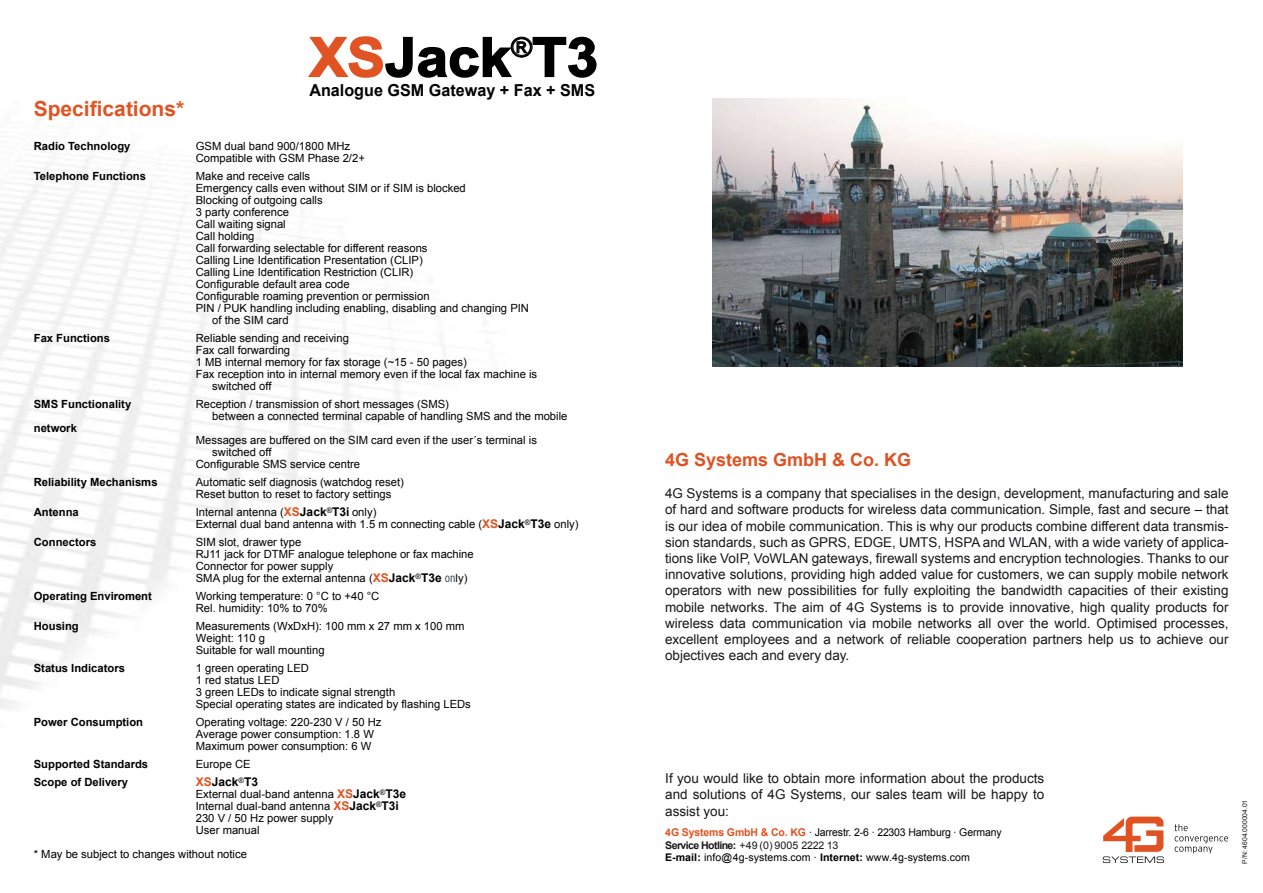
<style>
.page{position:relative;width:1263px;height:893px;background:#fff}
.page>*{position:absolute;margin:0;border:0;box-sizing:border-box;transform-origin:0 0}
.t1{font:700 54px "Arial";color:#000;scale:1.05 1}
.t2{font:700 20.85px "Arial";color:#e15322}
.t3{font:700 18px "Arial";color:#e05222}
.t4{font:700 16.5px "Arial";color:#000}
.t5{font:13.5px/16.2px "Arial";color:#1a171b;text-align:justify}
.t6{font:700 12px "Arial";color:#000}
.t7{font:11.25px/12px "Arial";color:#000}
.t8{font:700 11.25px "Arial";color:#000}
.t9{font:10.65px "Arial";letter-spacing:-.01em;color:#000}
.t10{font:10.5px/12.6px "Arial";letter-spacing:.01em;color:#000}
.t11{font:6.75px "Arial";color:#1a171b}
.s1{color:#e15322}
.s2{font-weight:700;font-size:12px;color:#e05222}
.s3{font-weight:700;font-size:12px}
.s4{font-family:"Interstate";font-weight:300;font-stretch:condensed;font-size:12px;color:#2f393f}
.s5{color:#e05222}
.s6{font-weight:700;color:#e05222}
.s7{font-weight:700;color:#1a171b}
.s8{color:#1a171b}
.s9{font-weight:700}
</style>
<div class="page">
<img style="left:712px;top:98px;width:471px;height:268px">
<svg style="left:1174px;top:824px;width:54px;height:29px"></svg>
<svg style="left:1103px;top:816px;width:61px;height:47px"></svg>
<svg style="left:308px;top:36px;width:289px;height:42px"></svg>
<h1 class="t1" style="left:309px;top:22px;width:277px"><span class="s1">XS</span>Jack<sup>®</sup>T3</h1>
<h3 class="t4" style="left:309px;top:79px;width:287px">Analogue GSM Gateway + Fax + SMS</h3>
<h2 class="t2" style="left:34px;top:95px;width:152px">Specifications*</h2>
<p class="t8" style="left:34px;top:138px;width:98px">Radio Technology</p>
<p class="t7" style="left:196px;top:140px;width:171px">GSM dual band 900/1800 MHz<br>Compatible with GSM Phase 2/2+</p>
<p class="t8" style="left:34px;top:168px;width:114px">Telephone Functions</p>
<p class="t7" style="left:196px;top:170px;width:116px">Make and receive calls</p>
<p class="t7" style="left:196px;top:182px;width:272px">Emergency calls even without SIM or if SIM is blocked</p>
<p class="t7" style="left:196px;top:194px;width:128px">Blocking of outgoing calls</p>
<p class="t7" style="left:196px;top:206px;width:95px">3 party conference</p>
<p class="t7" style="left:196px;top:218px;width:92px">Call waiting signal</p>
<p class="t7" style="left:196px;top:230px;width:60px">Call holding</p>
<p class="t7" style="left:196px;top:242px;width:233px">Call forwarding selectable for different reasons</p>
<p class="t7" style="left:196px;top:254px;width:228px">Calling Line Identification Presentation (CLIP)</p>
<p class="t7" style="left:196px;top:266px;width:219px">Calling Line Identification Restriction (CLIR)</p>
<p class="t7" style="left:196px;top:278px;width:155px">Configurable default area code</p>
<p class="t7" style="left:196px;top:290px;width:235px">Configurable roaming prevention or permission</p>
<p class="t7" style="left:196px;top:302px;width:335px">PIN / PUK handling including enabling, disabling and changing PIN</p>
<p class="t7" style="left:212px;top:314px;width:78px">of the SIM card</p>
<p class="t8" style="left:34px;top:330px;width:78px">Fax Functions</p>
<p class="t7" style="left:196px;top:332px;width:155px">Reliable sending and receiving</p>
<p class="t7" style="left:196px;top:344px;width:96px">Fax call forwarding</p>
<p class="t7" style="left:196px;top:356px;width:273px">1 MB internal memory for fax storage (~15 - 50 pages)</p>
<p class="t7" style="left:196px;top:368px;width:343px">Fax reception into in internal memory even if the local fax machine is</p>
<p class="t7" style="left:212px;top:380px;width:61px">switched off</p>
<p class="t8" style="left:34px;top:396px;width:99px">SMS Functionality</p>
<p class="t7" style="left:212px;top:398px;width:357px;text-indent:-17px">Reception / transmission of short messages (SMS)<br>between a connected terminal capable of handling SMS and the mobile</p>
<p class="t8" style="left:34px;top:420px;width:45px">network</p>
<p class="t7" style="left:196px;top:434px;width:343px">Messages are buffered on the SIM card even if the user´s terminal is</p>
<p class="t7" style="left:212px;top:446px;width:61px">switched off</p>
<p class="t7" style="left:196px;top:458px;width:166px">Configurable SMS service centre</p>
<p class="t8" style="left:34px;top:474px;width:125px">Reliability Mechanisms</p>
<p class="t7" style="left:196px;top:476px;width:210px">Automatic self diagnosis (watchdog reset)<br>Reset button to reset to factory settings</p>
<p class="t8" style="left:34px;top:504px;width:47px">Antenna</p>
<p class="t7" style="left:196px;top:506px;width:384px">Internal antenna (<span class="s2">XS</span><span class="s3">Jack</span><sup>®</sup><span class="s3">T3i</span> only)<br>External dual band antenna with 1.5 m connecting cable (<span class="s2">XS</span><span class="s3">Jack</span><sup>®</sup><span class="s3">T3e</span> only)</p>
<p class="t8" style="left:34px;top:534px;width:64px">Connectors</p>
<p class="t7" style="left:196px;top:536px;width:280px">SIM slot, drawer type<br>RJ11 jack for DTMF analogue telephone or fax machine Connector for power supply<br>SMA plug for the external antenna (<span class="s2">XS</span><span class="s3">Jack</span><sup>®</sup><span class="s3">T3e</span> <span class="s4">on</span>ly)</p>
<p class="t8" style="left:34px;top:588px;width:120px">Operating Enviroment</p>
<p class="t7" style="left:196px;top:590px;width:185px">Working temperature: 0 °C to +40 °C<br>Rel. humidity: 10% to 70%</p>
<p class="t8" style="left:34px;top:618px;width:47px">Housing</p>
<p class="t7" style="left:196px;top:620px;width:270px">Measurements (WxDxH): 100 mm x 27 mm x 100 mm<br>Weight: 110 g<br>Suitable for wall mounting</p>
<p class="t8" style="left:34px;top:660px;width:93px">Status Indicators</p>
<p class="t7" style="left:196px;top:662px;width:277px">1 green operating LED<br>1 red status LED<br>3 green LEDs to indicate signal strength<br>Special operating states are indicated by flashing LEDs</p>
<p class="t8" style="left:34px;top:714px;width:111px">Power Consumption</p>
<p class="t7" style="left:196px;top:716px;width:187px">Operating voltage: 220-230 V / 50 Hz<br>Average power consumption: 1.8 W<br>Maximum power consumption: 6 W</p>
<p class="t8" style="left:34px;top:756px;width:116px">Supported Standards</p>
<p class="t7" style="left:196px;top:758px;width:57px">Europe CE</p>
<p class="t8" style="left:34px;top:774px;width:96px">Scope of Delivery</p>
<p class="t6" style="left:196px;top:774px;width:64px"><span class="s5">XS</span>Jack<sup>®</sup>T3</p>
<p class="t7" style="left:196px;top:788px;width:212px">External dual-band antenna <span class="s2">XS</span><span class="s3">Jack</span><sup>®</sup><span class="s3">T3e<br></span>Internal dual-band antenna <span class="s2">XS</span><span class="s3">Jack</span><sup>®</sup><span class="s3">T3i<br></span>230 V / 50 Hz power supply<br>User manual</p>
<p class="t7" style="left:34px;top:848px;width:215px">* May be subject to changes without notice</p>
<h3 class="t3" style="left:665px;top:447px;width:248px">4G Systems GmbH &amp; Co. KG</h3>
<p class="t5" style="left:665px;top:485px;width:565px">4G Systems is a company that specialises in the design, development, manufacturing and sale of hard and software products for wireless data communication. Simple, fast and secure – that is our idea of mobile communication. This is why our products combine different data transmis&shy;sion standards, such as GPRS, EDGE, UMTS, HSPA and WLAN, with a wide variety of applica&shy;tions like VoIP, VoWLAN gateways, firewall systems and encryption technologies. Thanks to our innovative solutions, providing high added value for customers, we can supply mobile network operators with new possibilities for fully exploiting the bandwidth capacities of their existing mobile networks. The aim of 4G Systems is to provide innovative, high quality products for wireless data communication via mobile networks all over the world. Optimised processes, excellent employees and a network of reliable cooperation partners help us to achieve our objectives each and every day.</p>
<p class="t5" style="left:665px;top:770px;width:380px">If you would like to obtain more information about the products and solutions of 4G Systems, our sales team will be happy to assist you:</p>
<p class="t9" style="left:665px;top:825px;width:338px"><span class="s6">4G Systems GmbH &amp; Co. KG</span> · Jarrestr. 2-6 · 22303 Hamburg · Germany</p>
<p class="t10" style="left:665px;top:838px;width:306px"><span class="s7">Service Hotline:</span> <span class="s8">+49 (0) 9005 2222 13<br></span><span class="s9">E-mail:</span> info@4g-systems.com · <span class="s9">Internet:</span> www.4g-systems.com</p>
<p class="t11" style="left:1240px;top:863px;width:65px;rotate:-90deg">P/N: 4604.000004.01</p>
</div>
